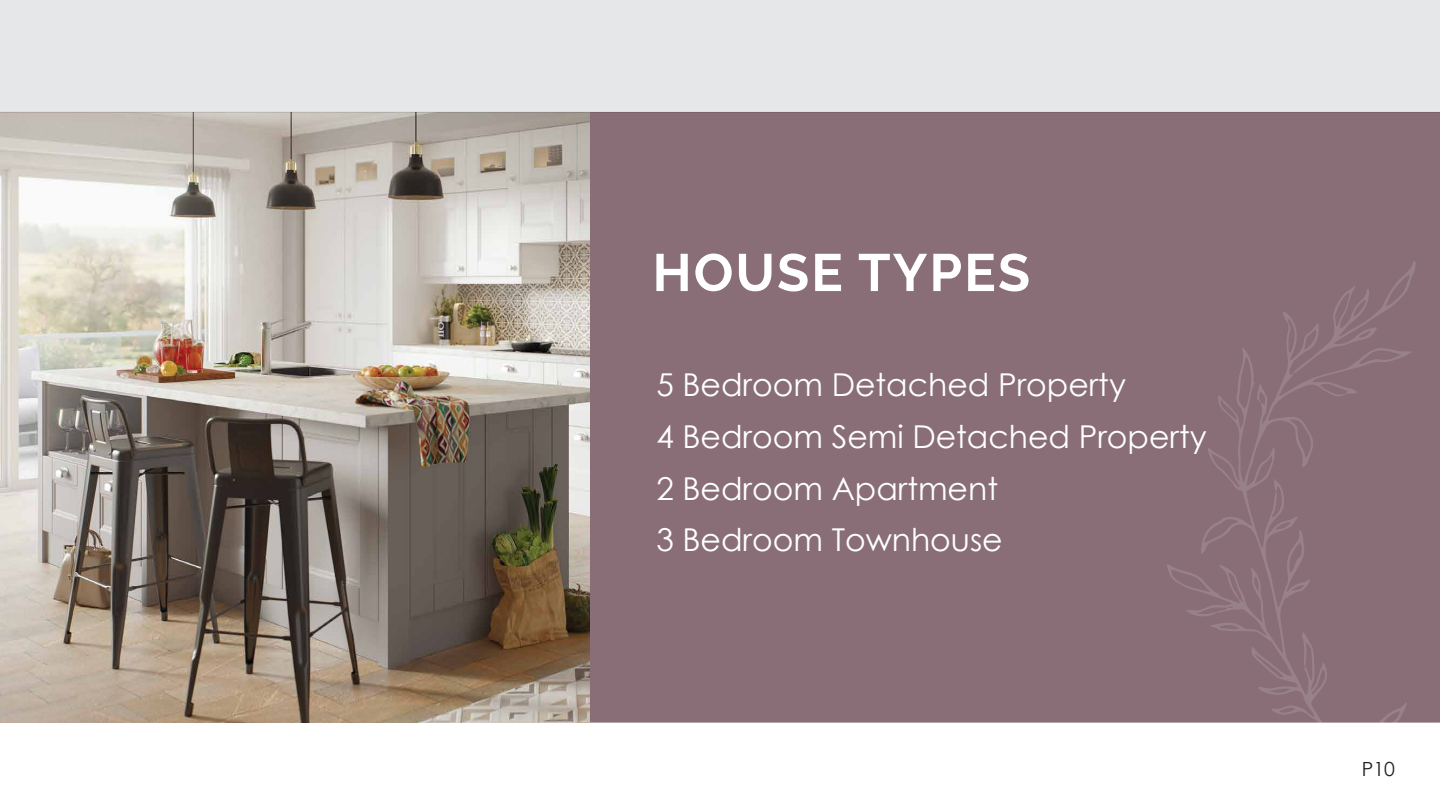
<style>
.page{position:relative;width:1440px;height:810px;background:#fff}
.page>*{position:absolute;margin:0;border:0;box-sizing:border-box;transform-origin:0 0}
.t1{font:100 52.5px "Raleway";letter-spacing:.04em;color:#fff}
.t2{font:31.5px/51.8px "Century Gothic";color:#fff}
.t3{font:19.5px "Century Gothic";color:#231f20}
</style>
<div class="page">
<div style="left:0;top:112px;width:1440px;height:611px;background:#896e77"></div>
<img style="left:0;top:112px;width:589px;height:610px">
<div style="left:1167px;top:266px;width:273px;height:457px;background:#896e77"></div>
<svg style="left:1293px;top:260px;width:123px;height:114px;background:#8a7079"></svg>
<div style="left:0;top:0;width:1440px;height:112px;background:#e6e7e8"></div>
<h1 class="t1" style="left:653px;top:231px;width:379px">HOUSE TYPES</h1>
<p class="t2" style="left:656px;top:358px;width:552px">5 Bedroom Detached Property<br>4 Bedroom Semi Detached Property<br>2 Bedroom Apartment<br>3 Bedroom Townhouse</p>
<p class="t3" style="left:1362px;top:755px;width:35px">P10</p>
</div>
